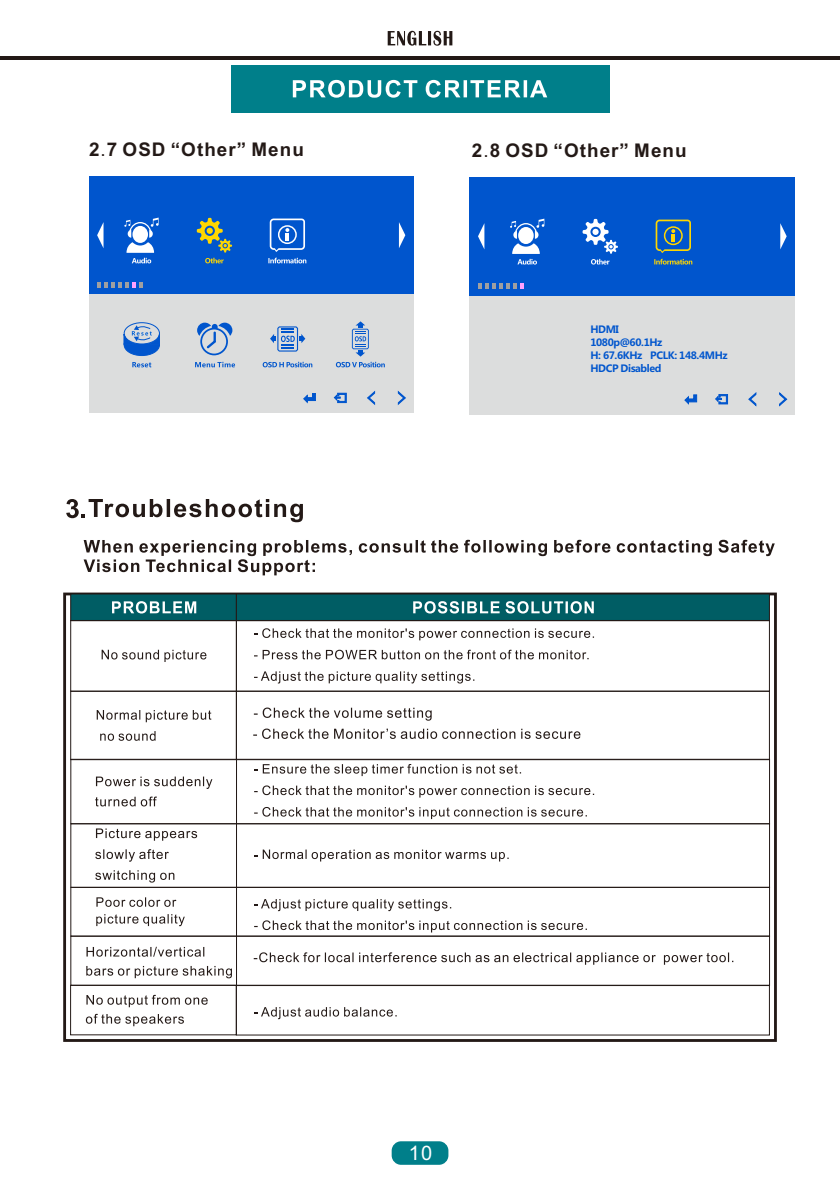
<style>
.page{position:relative;width:840px;height:1191px;background:#fff}
.page>*{position:absolute;margin:0;border:0;box-sizing:border-box;transform-origin:0 0}
.t1{font:20px "Arial";color:#fff}
.t2{font:700 18.8px "Arial";letter-spacing:.055em;color:#231916}
.t3{font:700 10px/13.2px "Microsoft Ya Hei";letter-spacing:-.04em;color:#0055cd}
.s1{font-weight:400}
</style>
<div class="page">
<div style="left:63px;top:592px;width:713px;height:450px;border:3px solid #231916"></div>
<svg style="left:102px;top:650px;width:104px;height:12px"></svg>
<svg style="left:70px;top:593px;width:699px;height:28px;background:#156268"></svg>
<div style="left:70px;top:691px;width:166px;height:69px;border:1px solid #231916"></div>
<div style="left:236px;top:691px;width:533px;height:69px;border:1px solid #231916"></div>
<svg style="left:97px;top:710px;width:114px;height:31px"></svg>
<div style="left:71px;top:759px;width:165px;height:65px;border:1px solid #231916"></div>
<div style="left:236px;top:759px;width:533px;height:65px;border:1px solid #231916"></div>
<svg style="left:95px;top:776px;width:117px;height:30px"></svg>
<div style="left:71px;top:823px;width:165px;height:64px;border:1px solid #231916"></div>
<div style="left:236px;top:823px;width:533px;height:64px;border:1px solid #231916"></div>
<svg style="left:95px;top:828px;width:102px;height:54px"></svg>
<div style="left:71px;top:887px;width:165px;height:49px;border:1px solid #231916"></div>
<div style="left:236px;top:887px;width:533px;height:49px;border:1px solid #231916"></div>
<div style="left:71px;top:936px;width:165px;height:49px;border:1px solid #231916"></div>
<div style="left:236px;top:936px;width:533px;height:49px;border:1px solid #231916"></div>
<svg style="left:86px;top:946px;width:146px;height:32px"></svg>
<svg style="left:253px;top:952px;width:480px;height:12px"></svg>
<div style="left:70px;top:985px;width:166px;height:50px;border:1px solid #231916"></div>
<div style="left:236px;top:985px;width:533px;height:50px;border:1px solid #231916"></div>
<svg style="left:86px;top:994px;width:122px;height:32px"></svg>
<svg style="left:66px;top:499px;width:237px;height:23px"></svg>
<svg style="left:84px;top:540px;width:690px;height:35px"></svg>
<svg style="left:254px;top:628px;width:339px;height:55px"></svg>
<svg style="left:254px;top:764px;width:340px;height:55px"></svg>
<svg style="left:254px;top:849px;width:254px;height:12px"></svg>
<svg style="left:254px;top:899px;width:332px;height:33px"></svg>
<svg style="left:254px;top:1007px;width:142px;height:12px"></svg>
<svg style="left:96px;top:897px;width:89px;height:29px"></svg>
<svg style="left:253px;top:728px;width:327px;height:11px"></svg>
<svg style="left:254px;top:707px;width:177px;height:13px"></svg>
<div style="left:391px;top:1141px;width:57px;height:23px;background:#007f8a;border-radius:9px"></div>
<div style="left:231px;top:65px;width:378px;height:47px;background:#007f8a"></div>
<svg style="left:387px;top:31px;width:65px;height:15px"></svg>
<hr style="left:0;top:56px;width:839px;height:3px;background:#231916">
<svg style="left:292px;top:80px;width:318px;height:33px"></svg>
<div style="left:89px;top:176px;width:324px;height:118px;background:#0055cd"></div>
<div style="left:89px;top:294px;width:324px;height:119px;background:#dcdddd"></div>
<svg style="left:97px;top:282px;width:45px;height:6px"></svg>
<div style="left:124px;top:322px;width:36px;height:22px;border:1px solid #0055cd;border-radius:50%"></div>
<svg style="left:123px;top:325px;width:37px;height:31px"></svg>
<svg style="left:197px;top:323px;width:35px;height:32px"></svg>
<svg style="left:270px;top:326px;width:35px;height:25px"></svg>
<svg style="left:303px;top:393px;width:13px;height:10px"></svg>
<svg style="left:333px;top:393px;width:13px;height:10px"></svg>
<svg style="left:367px;top:390px;width:8px;height:15px"></svg>
<svg style="left:397px;top:390px;width:9px;height:15px"></svg>
<svg style="left:399px;top:222px;width:6px;height:26px"></svg>
<svg style="left:97px;top:223px;width:6px;height:24px"></svg>
<svg style="left:197px;top:218px;width:35px;height:34px"></svg>
<svg style="left:269px;top:218px;width:36px;height:34px"></svg>
<svg style="left:124px;top:217px;width:34px;height:46px"></svg>
<svg style="left:205px;top:258px;width:18px;height:5px"></svg>
<svg style="left:268px;top:258px;width:38px;height:5px"></svg>
<svg style="left:132px;top:362px;width:19px;height:5px"></svg>
<svg style="left:195px;top:362px;width:40px;height:5px"></svg>
<svg style="left:262px;top:362px;width:50px;height:5px"></svg>
<svg style="left:352px;top:321px;width:16px;height:35px"></svg>
<svg style="left:336px;top:362px;width:48px;height:5px"></svg>
<div style="left:469px;top:177px;width:325px;height:119px;background:#0055cd"></div>
<div style="left:469px;top:296px;width:325px;height:118px;background:#dcdddd"></div>
<svg style="left:478px;top:284px;width:45px;height:5px"></svg>
<svg style="left:684px;top:394px;width:12px;height:11px"></svg>
<svg style="left:715px;top:394px;width:12px;height:10px"></svg>
<svg style="left:748px;top:392px;width:8px;height:14px"></svg>
<svg style="left:779px;top:392px;width:8px;height:14px"></svg>
<svg style="left:780px;top:223px;width:6px;height:26px"></svg>
<svg style="left:478px;top:224px;width:6px;height:25px"></svg>
<svg style="left:655px;top:220px;width:35px;height:33px"></svg>
<svg style="left:510px;top:219px;width:34px;height:45px"></svg>
<svg style="left:582px;top:219px;width:35px;height:45px"></svg>
<svg style="left:654px;top:259px;width:38px;height:5px"></svg>
<h2 class="t2" style="left:89px;top:143px;width:216px">2<span class="s1">.</span>7 OSD “Other” Menu</h2>
<h2 class="t2" style="left:471px;top:143px;width:216px">2<span class="s1">.</span>8 OSD “Other” Menu</h2>
<p class="t3" style="left:590px;top:323px;width:139px">HDMI<br>1080p@60.1Hz<br>H: 67.6KHz PCLK: 148.4MHz<br>HDCP Disabled</p>
<h1 class="t1" style="left:408px;top:1145px;width:25px">10</h1>
</div>
